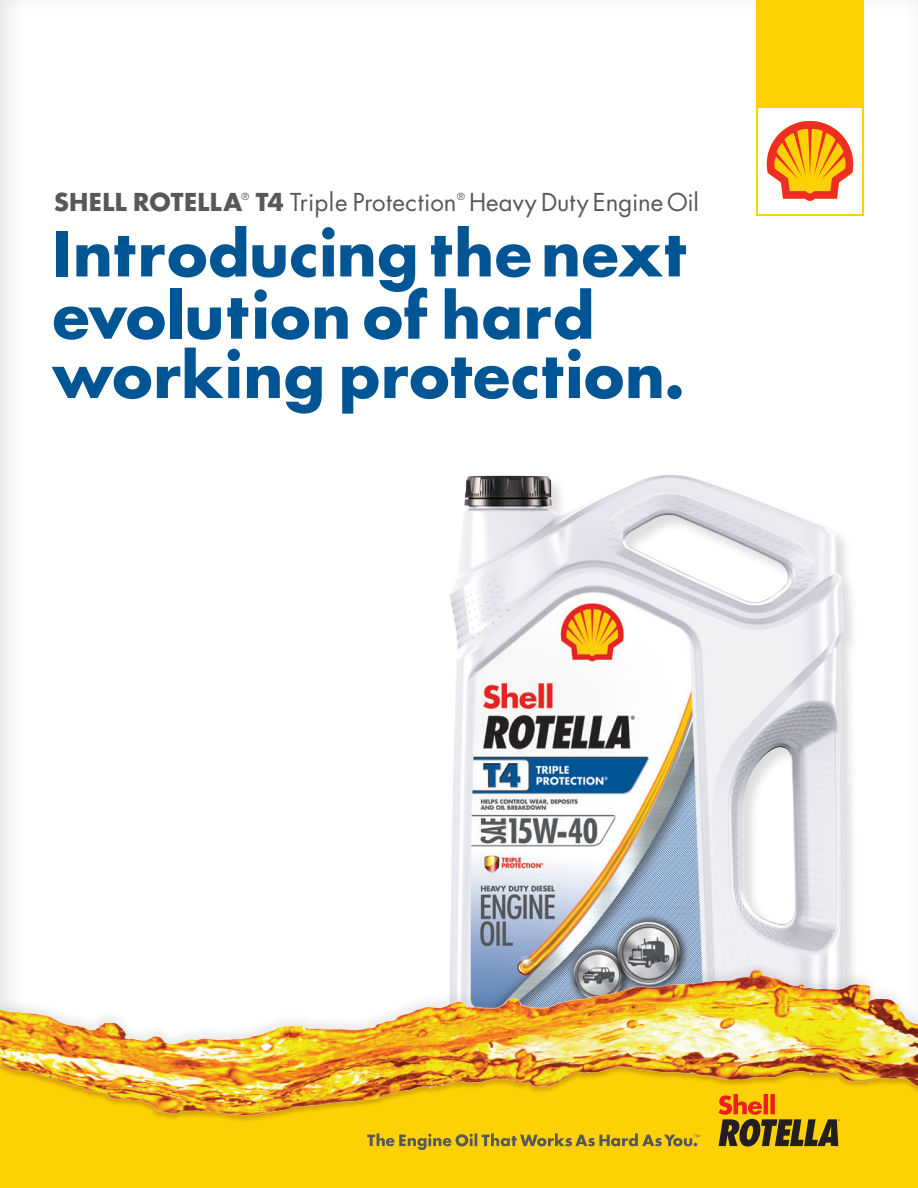
<style>
.page{position:relative;width:918px;height:1188px;background:#fff}
.page>*{position:absolute;margin:0;border:0;box-sizing:border-box;transform-origin:0 0}
.t1{font:700 60.75px/60.8px "Futura Std";letter-spacing:.01em;color:#005595}
.t2{font:24px "Futura Std";letter-spacing:.005em;color:#57585a}
.t3{font:700 24px "Futura Std";letter-spacing:.015em;color:#57585a}
.t4{font:9.6px "Futura Std";color:#57585a}
.s1{font-weight:700}
</style>
<div class="page">
<img style="left:450px;top:475px;width:401px;height:490px">
<div style="left:0;top:1054px;width:918px;height:134px;background:#fed105"></div>
<div style="left:0;top:965px;width:918px;height:159px;background:#7b3900;opacity:.3"></div>
<div style="left:756px;top:0;width:108px;height:216px;background:#fed105"></div>
<div style="left:758px;top:108px;width:104px;height:106px;background:#fff"></div>
<svg style="left:766px;top:120px;width:88px;height:81px"></svg>
<svg style="left:718px;top:1094px;width:122px;height:53px"></svg>
<svg style="left:367px;top:1133px;width:332px;height:17px"></svg>
<p class="t3" style="left:54px;top:186px;width:190px">SHELL ROTELLA</p>
<p class="t4" style="left:241px;top:190px;width:9px">®</p>
<p class="t2" style="left:256px;top:187px;width:202px"><span class="s1">T4</span> Triple Protection</p>
<p class="t4" style="left:457px;top:190px;width:9px">®</p>
<p class="t2" style="left:469px;top:187px;width:231px">Heavy Duty Engine Oil</p>
<p class="t1" style="left:52px;top:223px;width:635px">Introducing the next evolution of hard working protection.</p>
</div>
